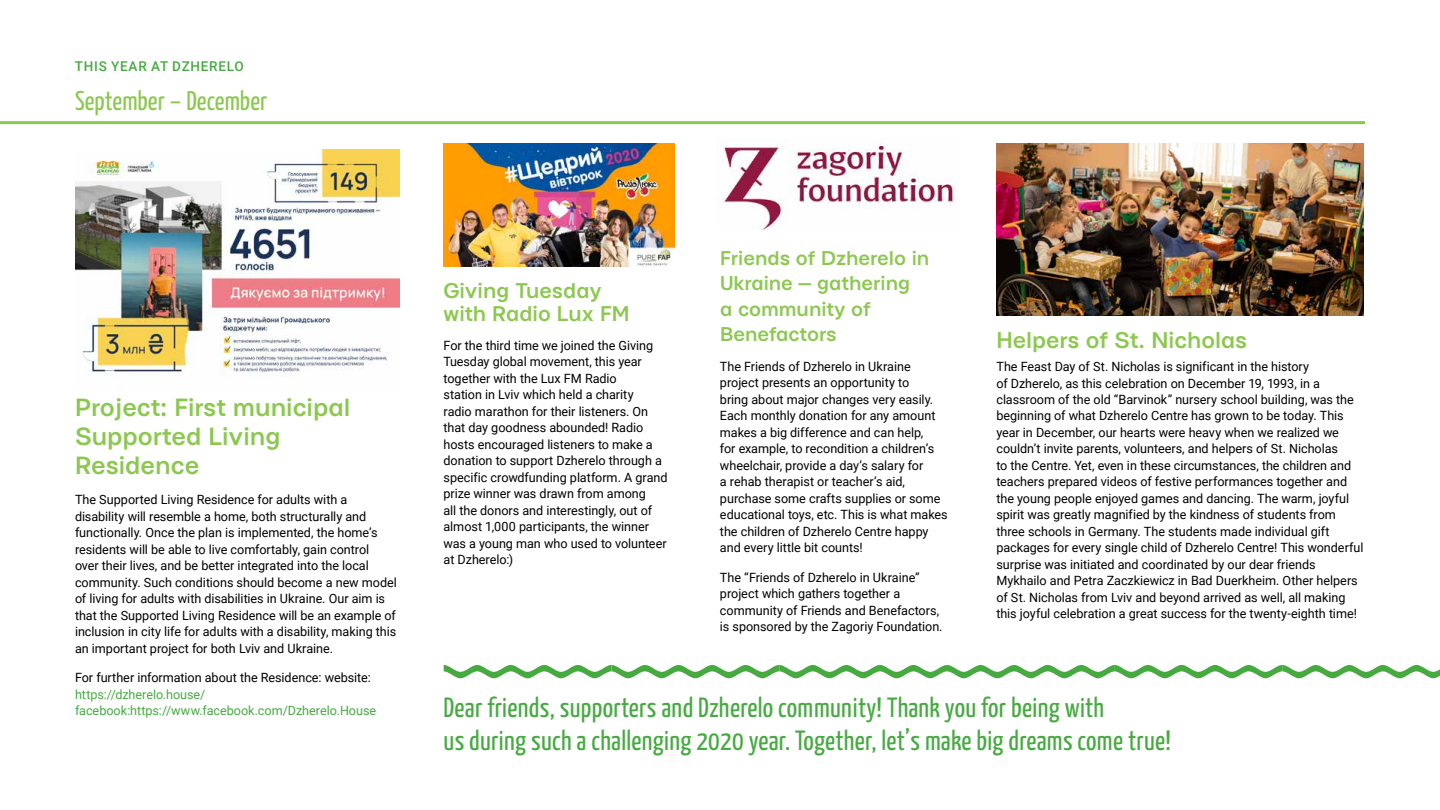
<style>
.page{position:relative;width:1440px;height:810px;background:#fff}
.page>*{position:absolute;margin:0;border:0;box-sizing:border-box;transform-origin:0 0}
.t1{font:27.83px/33.4px "Yanone Kaffeesatz";letter-spacing:.01em;color:#46aa41}
.t2{font:27px "Yanone Kaffeesatz";color:#8cc850}
.t3{font:500 26.33px/28.7px "Mariupol";color:#8cc850}
.t4{font:500 24px "Mariupol";color:#8cc850}
.t5{font:500 22.5px/22.5px "Mariupol";color:#8cc850}
.t6{font:500 21px/25.2px "Mariupol";color:#8cc850}
.t7{font:500 13.5px "Roboto";letter-spacing:.055em;color:#46aa41}
.t8{font:12.75px/16.5px "Roboto";letter-spacing:-.005em;color:#000}
.t9{font:12.75px/16.5px "Roboto";color:#46aa41}
</style>
<div class="page">
<hr style="left:0;top:121px;width:1365px;height:3px;background:#8cc850">
<img style="left:996px;top:143px;width:368px;height:173px">
<img style="left:444px;top:143px;width:231px;height:123px">
<img style="left:716px;top:140px;width:240px;height:90px">
<img style="left:75px;top:149px;width:324px;height:228px">
<svg style="left:444px;top:665px;width:996px;height:13px"></svg>
<p class="t7" style="left:75px;top:57px;width:170px">THIS YEAR AT DZHERELO</p>
<h2 class="t2" style="left:75px;top:84px;width:194px">September – December</h2>
<h3 class="t3" style="left:75px;top:393px;width:277px">Project: First municipal<br>Supported Living<br>Residence</h3>
<p class="t8" style="left:75px;top:491px;width:323px">The Supported Living Residence for adults with a disability will resemble a home, both structurally and functionally. Once the plan is implemented, the home’s residents will be able to live comfortably, gain control<br>over their lives, and be better integrated into the local community. Such conditions should become a new model of living for adults with disabilities in Ukraine. Our aim is that the Supported Living Residence will be an example of inclusion in city life for adults with a disability, making this an important project for both Lviv and Ukraine.</p>
<p class="t8" style="left:75px;top:669px;width:297px">For further information about the Residence: website:</p>
<p class="t9" style="left:75px;top:686px;width:303px">https://dzherelo.house/ facebook:https://www.facebook.com/Dzherelo.House</p>
<h3 class="t5" style="left:444px;top:280px;width:188px">Giving Tuesday with Radio Lux FM</h3>
<p class="t8" style="left:444px;top:337px;width:226px">For the third time we joined the Giving Tuesday global movement, this year together with the Lux FM Radio<br>station in Lviv which held a charity<br>radio marathon for their listeners. On that day goodness abounded! Radio hosts encouraged listeners to make a donation to support Dzherelo through a specific crowdfunding platform. A grand prize winner was drawn from among<br>all the donors and interestingly, out of almost 1,000 participants, the winner was a young man who used to volunteer at Dzherelo:)</p>
<h3 class="t6" style="left:720px;top:246px;width:211px">Friends of Dzherelo in<br>Ukraine — gathering<br>a community of<br>Benefactors</h3>
<p class="t8" style="left:720px;top:358px;width:229px">The Friends of Dzherelo in Ukraine project presents an opportunity to<br>bring about major changes very easily.<br>Each monthly donation for any amount makes a big difference and can help,<br>for example, to recondition a children’s wheelchair, provide a day’s salary for<br>a rehab therapist or teacher’s aid, purchase some crafts supplies or some educational toys, etc. This is what makes the children of Dzherelo Centre happy and every little bit counts!</p>
<p class="t8" style="left:720px;top:569px;width:224px">The “Friends of Dzherelo in Ukraine” project which gathers together a community of Friends and Benefactors, is sponsored by the Zagoriy Foundation.</p>
<h3 class="t4" style="left:996px;top:328px;width:252px">Helpers of St. Nicholas</h3>
<p class="t8" style="left:996px;top:358px;width:369px">The Feast Day of St. Nicholas is significant in the history<br>of Dzherelo, as this celebration on December 19, 1993, in a classroom of the old “Barvinok” nursery school building, was the beginning of what Dzherelo Centre has grown to be today. This year in December, our hearts were heavy when we realized we couldn’t invite parents, volunteers, and helpers of St. Nicholas<br>to the Centre. Yet, even in these circumstances, the children and teachers prepared videos of festive performances together and the young people enjoyed games and dancing. The warm, joyful spirit was greatly magnified by the kindness of students from three schools in Germany. The students made individual gift packages for every single child of Dzherelo Centre! This wonderful surprise was initiated and coordinated by our dear friends Mykhailo and Petra Zaczkiewicz in Bad Duerkheim. Other helpers of St. Nicholas from Lviv and beyond arrived as well, all making this joyful celebration a great success for the twenty-eighth time!</p>
<h1 class="t1" style="left:444px;top:690px;width:729px">Dear friends, supporters and Dzherelo community! Thank you for being with<br>us during such a challenging 2020 year. Together, let’s make big dreams come true!</h1>
</div>
